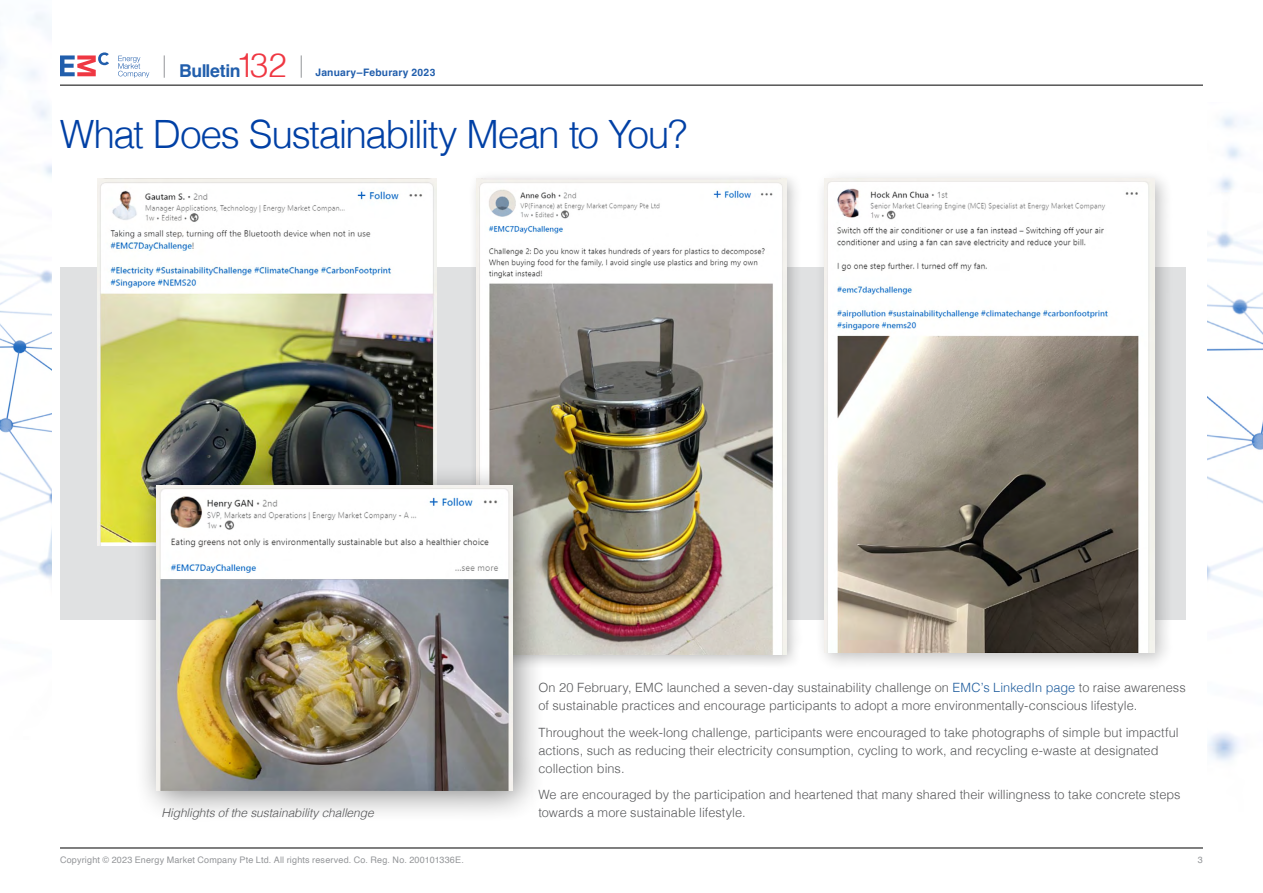
<style>
.page{position:relative;width:1263px;height:893px;background:#fff}
.page>*{position:absolute;margin:0;border:0;box-sizing:border-box;transform-origin:0 0}
.t1{font:300 39px "Helvetica";letter-spacing:-.04em;color:#0040a5}
.t2{font:700 17.7px "Helvetica";letter-spacing:-.025em;color:#215eac}
.t3{font:300 12.75px/18px "Helvetica";color:#58595b}
.t4{font:italic 300 12px "Helvetica";letter-spacing:-.01em;color:#58595b}
.t5{font:700 10.35px "Helvetica";letter-spacing:.02em;color:#215eac}
.t6{font:9px "Helvetica";letter-spacing:.02em;color:#939598}
.s1{font-weight:300;font-size:33.6px;color:#ef3742}
.s2{color:#215e9e}
</style>
<div class="page">
<hr style="left:60px;top:85px;width:1143px;height:1px;background:#000">
<hr style="left:60px;top:848px;width:1143px;height:1px;background:#000">
<svg style="left:60px;top:52px;width:49px;height:24px"></svg>
<svg style="left:118px;top:56px;width:31px;height:22px"></svg>
<svg style="left:164px;top:55px;width:1px;height:23px"></svg>
<svg style="left:301px;top:55px;width:1px;height:23px"></svg>
<div style="left:60px;top:268px;width:1126px;height:352px;background:#e0e1e2"></div>
<img style="left:0;top:13px;width:51px;height:566px">
<img style="left:1208px;top:115px;width:55px;height:647px">
<img style="left:97px;top:178px;width:339px;height:368px">
<div style="left:815px;top:168px;width:360px;height:504px;background:#000;opacity:.25"></div>
<img style="left:825px;top:178px;width:329px;height:474px">
<div style="left:469px;top:170px;width:334px;height:501px;background:#000;opacity:.25"></div>
<img style="left:477px;top:178px;width:309px;height:476px">
<div style="left:133px;top:462px;width:413px;height:362px;background:#000;opacity:.45"></div>
<img style="left:157px;top:486px;width:356px;height:305px">
<h2 class="t2" style="left:179px;top:60px;width:109px">Bulletin<span class="s1">132</span></h2>
<p class="t5" style="left:315px;top:66px;width:121px">January–Feburary 2023</p>
<h1 class="t1" style="left:60px;top:101px;width:629px">What Does Sustainability Mean to You?</h1>
<p class="t4" style="left:161px;top:803px;width:214px">Highlights of the sustainability challenge</p>
<p class="t3" style="left:538px;top:678px;width:649px">On 20 February, EMC launched a seven-day sustainability challenge on <span class="s2">EMC’s LinkedIn page</span> to raise awareness of sustainable practices and encourage participants to adopt a more environmentally-conscious lifestyle.</p>
<p class="t3" style="left:538px;top:722px;width:642px">Throughout the week-long challenge, participants were encouraged to take photographs of simple but impactful actions, such as reducing their electricity consumption, cycling to work, and recycling e-waste at designated collection bins.</p>
<p class="t3" style="left:538px;top:785px;width:644px">We are encouraged by the participation and heartened that many shared their willingness to take concrete steps towards a more sustainable lifestyle.</p>
<p class="t6" style="left:60px;top:853px;width:405px">Copyright © 2023 Energy Market Company Pte Ltd. All rights reserved. Co. Reg. No. 200101336E.</p>
<p class="t6" style="left:1198px;top:853px;width:7px">3</p>
</div>
